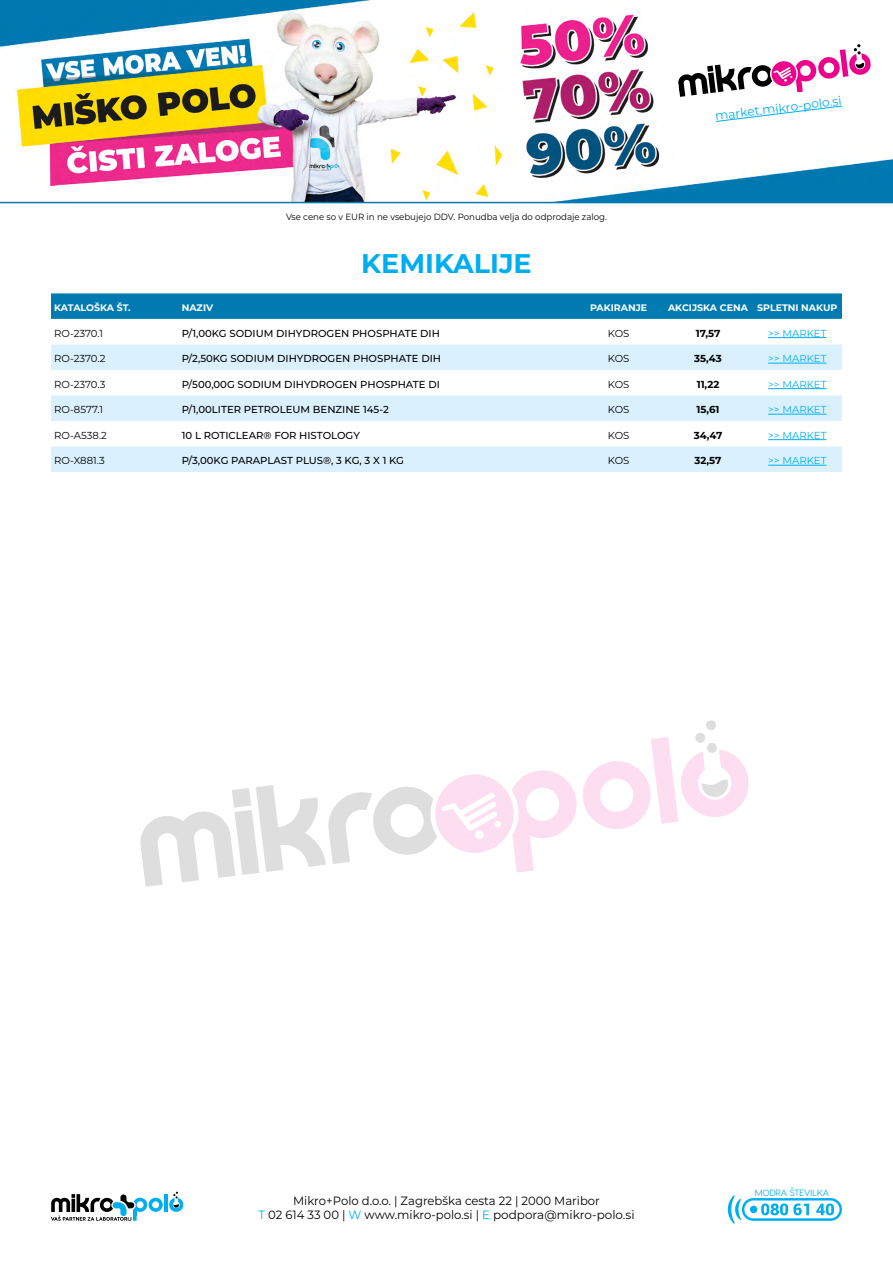
<style>
.page{position:relative;width:893px;height:1263px;background:#fff}
.page>*{position:absolute;margin:0;border:0;box-sizing:border-box;transform-origin:0 0}
.t1{font:700 27px "Montserrat";color:#00aeef}
.t2{font:12.3px "Montserrat";color:#00aeef}
.t3{font:12px/14.4px "Montserrat";color:#000;text-align:center}
.t4{font:500 10.2px "Montserrat";color:#000}
.t5{font:10.2px "Montserrat";color:#000}
.t6{font:10.2px "Montserrat";color:#00aeef}
.t7{font:700 10.2px "Montserrat";letter-spacing:-.005em;color:#000}
.t8{font:700 9.45px "Montserrat";color:#fff}
.t9{font:9.15px "Visby Round CF";color:#00aeef}
.t10{font:9px "Montserrat";color:#000;scale:.96 1}
.s1{color:#00aeef}
</style>
<div class="page">
<img style="left:0;top:0;width:893px;height:202px">
<hr style="left:164px;top:1194px;width:4px;height:18px;background:#00aeef">
<svg style="left:51px;top:1194px;width:112px;height:27px"></svg>
<svg style="left:169px;top:1192px;width:14px;height:20px"></svg>
<svg style="left:51px;top:293px;width:791px;height:26px;background:#057cb1"></svg>
<svg style="left:51px;top:344px;width:791px;height:128px;fill:#daf1fd"></svg>
<hr style="left:768px;top:337px;width:58px;height:1px;background:#00aeef">
<hr style="left:768px;top:363px;width:58px;height:1px;background:#00aeef">
<hr style="left:768px;top:388px;width:58px;height:1px;background:#00aeef">
<hr style="left:768px;top:414px;width:58px;height:1px;background:#00aeef">
<hr style="left:768px;top:439px;width:58px;height:1px;background:#00aeef">
<hr style="left:768px;top:465px;width:58px;height:1px;background:#00aeef">
<svg style="left:728px;top:1195px;width:114px;height:29px"></svg>
<div style="left:750px;top:1206px;width:7px;height:7px;background:#00aeef;border-radius:50%"></div>
<svg style="left:678px;top:44px;width:193px;height:53px"></svg>
<svg style="left:715px;top:105px;width:128px;height:17px"></svg>
<hr style="left:0;top:202px;width:893px;height:1px;background:#007ab0">
<svg style="left:695px;top:732px;width:10px;height:11px"></svg>
<div style="left:706px;top:720px;width:10px;height:10px;background:#dedede;border-radius:50%"></div>
<svg style="left:140px;top:737px;width:609px;height:150px"></svg>
<p class="t10" style="left:286px;top:211px;width:336px">Vse cene so v EUR in ne vsebujejo DDV. Ponudba velja do odprodaje zalog.</p>
<h1 class="t1" style="left:361px;top:244px;width:172px">KEMIKALIJE</h1>
<p class="t2" style="left:714px;top:108px;width:129px;rotate:-7deg">market.mikro-polo.si</p>
<p class="t8" style="left:54px;top:301px;width:78px">KATALOŠKA ŠT.</p>
<p class="t8" style="left:182px;top:301px;width:33px">NAZIV</p>
<p class="t8" style="left:590px;top:301px;width:59px">PAKIRANJE</p>
<p class="t8" style="left:668px;top:301px;width:171px">AKCIJSKA CENA SPLETNI NAKUP</p>
<p class="t5" style="left:54px;top:326px;width:51px">RO-2370.1</p>
<p class="t4" style="left:182px;top:326px;width:260px">P/1,00KG SODIUM DIHYDROGEN PHOSPHATE DIH</p>
<p class="t5" style="left:608px;top:326px;width:23px">KOS</p>
<p class="t7" style="left:696px;top:326px;width:26px">17,57</p>
<p class="t6" style="left:768px;top:326px;width:60px">&gt;&gt; MARKET</p>
<p class="t5" style="left:54px;top:351px;width:53px">RO-2370.2</p>
<p class="t4" style="left:182px;top:351px;width:261px">P/2,50KG SODIUM DIHYDROGEN PHOSPHATE DIH</p>
<p class="t5" style="left:608px;top:351px;width:23px">KOS</p>
<p class="t7" style="left:694px;top:351px;width:29px">35,43</p>
<p class="t6" style="left:768px;top:351px;width:60px">&gt;&gt; MARKET</p>
<p class="t5" style="left:54px;top:377px;width:53px">RO-2370.3</p>
<p class="t4" style="left:182px;top:377px;width:260px">P/500,00G SODIUM DIHYDROGEN PHOSPHATE DI</p>
<p class="t5" style="left:608px;top:377px;width:23px">KOS</p>
<p class="t7" style="left:697px;top:377px;width:24px">11,22</p>
<p class="t6" style="left:768px;top:377px;width:60px">&gt;&gt; MARKET</p>
<p class="t5" style="left:54px;top:402px;width:50px">RO-8577.1</p>
<p class="t4" style="left:182px;top:402px;width:209px">P/1,00LITER PETROLEUM BENZINE 145-2</p>
<p class="t5" style="left:608px;top:402px;width:23px">KOS</p>
<p class="t7" style="left:696px;top:402px;width:24px">15,61</p>
<p class="t6" style="left:768px;top:402px;width:60px">&gt;&gt; MARKET</p>
<p class="t5" style="left:54px;top:428px;width:54px">RO-A538.2</p>
<p class="t4" style="left:182px;top:428px;width:180px">10 L ROTICLEAR® FOR HISTOLOGY</p>
<p class="t5" style="left:608px;top:428px;width:23px">KOS</p>
<p class="t7" style="left:694px;top:428px;width:30px">34,47</p>
<p class="t6" style="left:768px;top:428px;width:60px">&gt;&gt; MARKET</p>
<p class="t5" style="left:54px;top:453px;width:52px">RO-X881.3</p>
<p class="t4" style="left:182px;top:453px;width:224px">P/3,00KG PARAPLAST PLUS®, 3 KG, 3 X 1 KG</p>
<p class="t5" style="left:608px;top:453px;width:23px">KOS</p>
<p class="t7" style="left:695px;top:453px;width:28px">32,57</p>
<p class="t6" style="left:768px;top:453px;width:60px">&gt;&gt; MARKET</p>
<p class="t3" style="left:258px;top:1193px;width:378px">Mikro+Polo d.o.o. | Zagrebška cesta 22 | 2000 Maribor<br><span class="s1">T</span> 02 614 33 00 | <span class="s1">W</span> www.mikro-polo.si | <span class="s1">E</span> podpora@mikro-polo.si</p>
<p class="t9" style="left:755px;top:1186px;width:76px">MODRA ŠTEVILKA</p>
</div>
